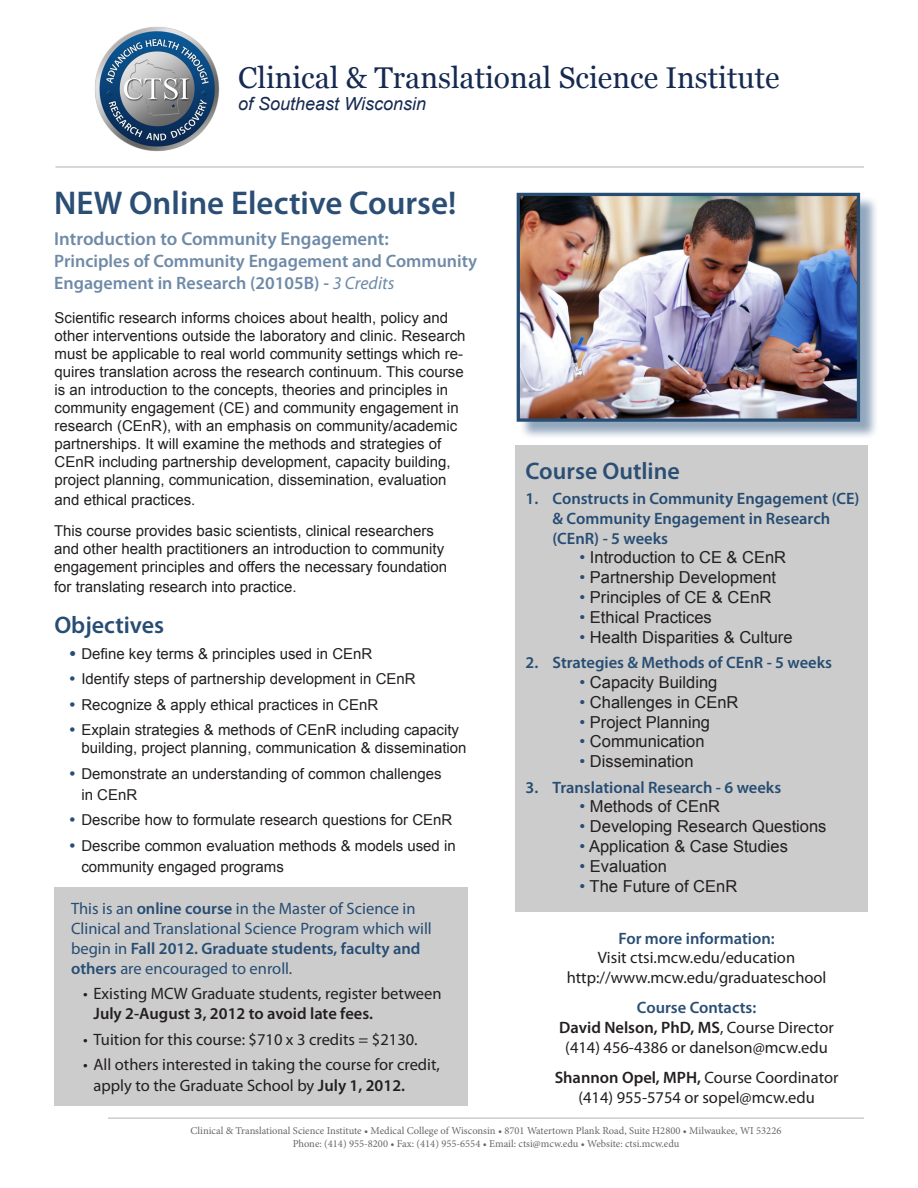
<style>
.page{position:relative;width:918px;height:1188px;background:#fff}
.page>*{position:absolute;margin:0;border:0;box-sizing:border-box;transform-origin:0 0}
.t1{font:600 33px "Myriad Pro";color:#2b4e74}
.t2{font:30px "Georgia";color:#162a51}
.t3{font:600 24px "Myriad Pro";color:#2b4e74}
.t4{font:600 24px "Myriad Pro";color:#274d73}
.t5{font:600 18.75px "Myriad Pro";color:#6f8aa8}
.t6{font:600 18px/21.6px "Myriad Pro";color:#6f8aa8}
.t7{font:italic 18px "Arial";color:#162a51}
.t8{font:16.5px/19.8px "Myriad Pro";color:#231f20}
.t9{font:16.5px "Arial";color:#231f20}
.t10{font:16.5px/19.8px "Myriad Pro";color:#274d73}
.t11{font:600 16.5px/19.8px "Myriad Pro";color:#274d73}
.t12{font:600 16.5px "Myriad Pro";color:#2b4e74}
.t13{font:600 16.5px "Myriad Pro";color:#231f20}
.t14{font:15px/18px "Arial";color:#231f20}
.t15{font:10.5px "Minion Pro";color:#666}
.s1{font-weight:400;font-style:italic}
.s2{font-family:"Myriad Pro";font-weight:600;font-size:21px;color:#274d73}
.s3{font-family:"Myriad Pro";font-size:21px;color:#274d73}
.s4{font-weight:600}
.s5{color:#274d73}
.s6{font-weight:400}
</style>
<div class="page">
<div style="left:54px;top:888px;width:414px;height:218px;background:#ccc"></div>
<div style="left:515px;top:445px;width:352px;height:467px;background:#ccc"></div>
<img style="left:95px;top:26px;width:124px;height:125px">
<hr style="left:56px;top:166px;width:808px;height:2px;background:#ccc">
<hr style="left:108px;top:1117px;width:756px;height:2px;background:#ccc">
<div style="left:519px;top:195px;width:360px;height:245px;background:#6f8aa8;opacity:.75"></div>
<img style="left:521px;top:197px;width:335px;height:221px">
<div style="left:517px;top:193px;width:343px;height:229px;border:3px solid #274d73"></div>
<p class="t2" style="left:238px;top:59px;width:543px">Clinical &amp; Translational Science Institute</p>
<p class="t7" style="left:238px;top:92px;width:189px">of Southeast Wisconsin</p>
<p class="t1" style="left:54px;top:182px;width:404px">NEW Online Elective Course!</p>
<p class="t5" style="left:54px;top:227px;width:336px">Introduction to Community Engagement:</p>
<p class="t6" style="left:54px;top:250px;width:425px">Principles of Community Engagement and Community<br>Engagement in Research (20105B) - <span class="s1">3 Credits</span></p>
<p class="t14" style="left:55px;top:309px;width:413px">Scientific research informs choices about health, policy and other interventions outside the laboratory and clinic. Research must be applicable to real world community settings which re&shy;quires translation across the research continuum. This course is an introduction to the concepts, theories and principles in community engagement (CE) and community engagement in research (CEnR), with an emphasis on community/academic partnerships. It will examine the methods and strategies of CEnR including partnership development, capacity building, project planning, communication, dissemination, evaluation</p>
<p class="t14" style="left:55px;top:491px;width:142px">and ethical practices.</p>
<p class="t14" style="left:54px;top:522px;width:395px">This course provides basic scientists, clinical researchers and other health practitioners an introduction to community engagement principles and offers the necessary foundation</p>
<p class="t14" style="left:54px;top:578px;width:244px">for translating research into practice.</p>
<p class="t4" style="left:54px;top:610px;width:111px">Objectives</p>
<p class="t14" style="left:69px;top:645px;width:304px"><span class="s2">•</span> Define key terms &amp; principles used in CEnR</p>
<p class="t14" style="left:69px;top:670px;width:348px"><span class="s3">•</span> Identify steps of partnership development in CEnR</p>
<p class="t14" style="left:69px;top:696px;width:310px"><span class="s3">•</span> Recognize &amp; apply ethical practices in CEnR</p>
<p class="t14" style="left:81px;top:721px;width:387px;text-indent:-12px"><span class="s3">•</span> Explain strategies &amp; methods of CEnR including capacity building, project planning, communication &amp; dissemination</p>
<p class="t14" style="left:81px;top:763px;width:362px;line-height:21px;text-indent:-12px"><span class="s3">•</span> Demonstrate an understanding of common challenges in CEnR</p>
<p class="t14" style="left:69px;top:811px;width:384px"><span class="s3">•</span> Describe how to formulate research questions for CEnR</p>
<p class="t14" style="left:81px;top:835px;width:376px;line-height:21px;text-indent:-12px"><span class="s3">•</span> Describe common evaluation methods &amp; models used in community engaged programs</p>
<p class="t10" style="left:71px;top:899px;width:362px">This is an <span class="s4">online course</span> in the Master of Science in Clinical and Translational Science Program which will begin in <span class="s4">Fall 2012. Graduate students, faculty and others</span> are encouraged to enroll.</p>
<p class="t8" style="left:94px;top:984px;width:350px;text-indent:-10px">• Existing MCW Graduate students, register between<br><span class="s4">July 2-August 3, 2012 to avoid late fees.</span></p>
<p class="t8" style="left:83px;top:1029px;width:336px">• Tuition for this course: $710 x 3 credits = $2130.</p>
<p class="t8" style="left:94px;top:1054px;width:348px;line-height:21px;text-indent:-10px">• All others interested in taking the course for credit, apply to the Graduate School by <span class="s4">July 1, 2012.</span></p>
<p class="t3" style="left:526px;top:455px;width:156px">Course Outline</p>
<p class="t11" style="left:553px;top:488px;width:308px;text-indent:-27px">1. Constructs in Community Engagement (CE) &amp; Community Engagement in Research (CEnR) - 5 weeks</p>
<p class="t9" style="left:580px;top:547px;width:208px"><span class="s5">•</span> Introduction to CE &amp; CEnR</p>
<p class="t9" style="left:580px;top:567px;width:198px"><span class="s5">•</span> Partnership Development</p>
<p class="t9" style="left:580px;top:586px;width:193px"><span class="s5">•</span> Principles of CE &amp; CEnR</p>
<p class="t9" style="left:580px;top:606px;width:134px"><span class="s5">•</span> Ethical Practices</p>
<p class="t9" style="left:580px;top:626px;width:214px"><span class="s5">•</span> Health Disparities &amp; Culture</p>
<p class="t11" style="left:526px;top:652px;width:308px">2. Strategies &amp; Methods of CEnR - 5 weeks</p>
<p class="t9" style="left:580px;top:671px;width:139px"><span class="s5">•</span> Capacity Building</p>
<p class="t9" style="left:580px;top:691px;width:160px"><span class="s5">•</span> Challenges in CEnR</p>
<p class="t9" style="left:580px;top:711px;width:132px"><span class="s5">•</span> Project Planning</p>
<p class="t9" style="left:580px;top:731px;width:126px"><span class="s5">•</span> Communication</p>
<p class="t9" style="left:580px;top:751px;width:115px"><span class="s5">•</span> Dissemination</p>
<p class="t11" style="left:526px;top:777px;width:257px">3. Translational Research - 6 weeks</p>
<p class="t9" style="left:580px;top:796px;width:142px"><span class="s5">•</span> Methods of CEnR</p>
<p class="t9" style="left:580px;top:816px;width:248px"><span class="s5">•</span> Developing Research Questions</p>
<p class="t9" style="left:580px;top:835px;width:210px"><span class="s5">•</span> Application &amp; Case Studies</p>
<p class="t9" style="left:580px;top:855px;width:89px"><span class="s5">•</span> Evaluation</p>
<p class="t9" style="left:580px;top:875px;width:159px"><span class="s5">•</span> The Future of CEnR</p>
<p class="t12" style="left:618px;top:928px;width:158px">For more information:</p>
<p class="t8" style="left:598px;top:948px;width:199px">Visit ctsi.mcw.edu/education</p>
<p class="t8" style="left:567px;top:968px;width:261px">http://www.mcw.edu/graduateschool</p>
<p class="t12" style="left:637px;top:997px;width:121px">Course Contacts:</p>
<p class="t13" style="left:559px;top:1017px;width:276px">David Nelson, PhD, MS<span class="s6">, Course Director</span></p>
<p class="t8" style="left:565px;top:1037px;width:264px">(414) 456-4386 or danelson@mcw.edu</p>
<p class="t8" style="left:555px;top:1067px;width:285px"><span class="s4">Shannon Opel, MPH,</span> Course Coordinator</p>
<p class="t8" style="left:578px;top:1087px;width:238px">(414) 955-5754 or sopel@mcw.edu</p>
<p class="t15" style="left:191px;top:1124px;width:592px">Clinical &amp; Translational Science Institute • Medical College of Wisconsin • 8701 Watertown Plank Road, Suite H2800 • Milwaukee, WI 53226</p>
<p class="t15" style="left:293px;top:1136px;width:388px">Phone: (414) 955-8200 • Fax: (414) 955-6554 • Email: ctsi@mcw.edu • Website: ctsi.mcw.edu</p>
</div>
